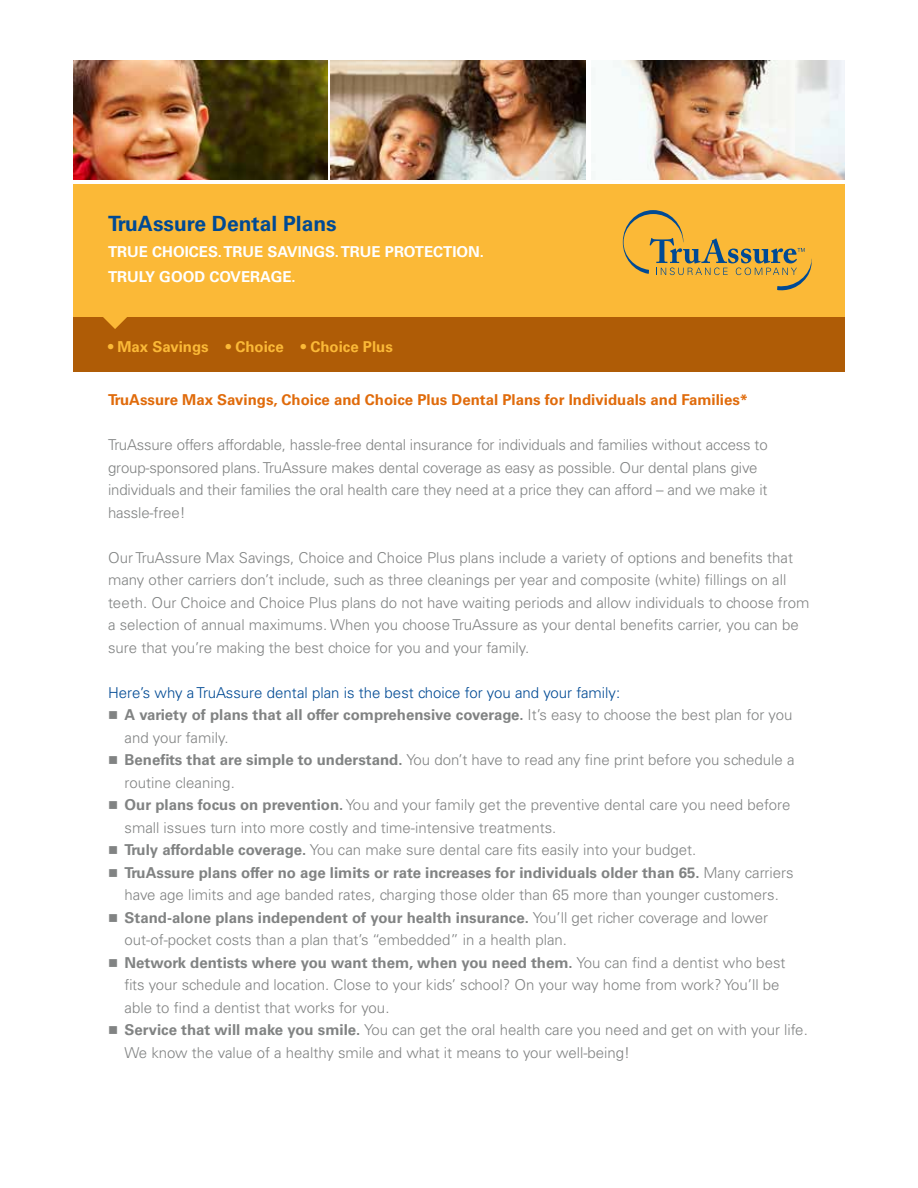
<style>
.page{position:relative;width:918px;height:1188px;background:#fff}
.page>*{position:absolute;margin:0;border:0;box-sizing:border-box;transform-origin:0 0}
.t1{font:700 21px "Univers LT Std";color:#004a94}
.t2{font:300 15px/22.5px "Univers LT Std";color:#818383}
.t3{font:700 15px/22.5px "Univers LT Std";color:#818383}
.t4{font:700 15px "Univers LT Std";color:#e06b0b}
.t5{font:300 15px "Univers LT Std";color:#004a94}
.t6{font:700 15px/25.5px "Univers LT Std";color:#fff}
.t7{font:700 15px "Univers LT Std";color:#fbb937}
.s1{font-weight:300}
.s2{font-weight:700}
</style>
<div class="page">
<div style="left:73px;top:316px;width:772px;height:56px;background:#af5c06"></div>
<div style="left:73px;top:184px;width:772px;height:132px;background:#fbb937"></div>
<svg style="left:102px;top:316px;width:26px;height:13px"></svg>
<img style="left:331px;top:61px;width:254px;height:118px">
<img style="left:73px;top:61px;width:255px;height:118px">
<img style="left:592px;top:61px;width:253px;height:118px">
<svg style="left:623px;top:210px;width:189px;height:80px"></svg>
<h1 class="t1" style="left:108px;top:212px;width:230px">TruAssure Dental Plans</h1>
<p class="t6" style="left:108px;top:239px;width:378px">TRUE CHOICES. TRUE SAVINGS. TRUE PROTECTION.<br>TRULY GOOD COVERAGE.</p>
<p class="t7" style="left:108px;top:338px;width:286px">• Max Savings • Choice • Choice Plus</p>
<p class="t4" style="left:108px;top:391px;width:642px">TruAssure Max Savings, Choice and Choice Plus Dental Plans for Individuals and Families*</p>
<p class="t2" style="left:108px;top:434px;width:661px">TruAssure offers affordable, hassle-free dental insurance for individuals and families without access to group-sponsored plans. TruAssure makes dental coverage as easy as possible. Our dental plans give individuals and their families the oral health care they need at a price they can afford – and we make it hassle-free!</p>
<p class="t2" style="left:108px;top:546px;width:703px">Our TruAssure Max Savings, Choice and Choice Plus plans include a variety of options and benefits that many other carriers don’t include, such as three cleanings per year and composite (white) fillings on all teeth. Our Choice and Choice Plus plans do not have waiting periods and allow individuals to choose from a selection of annual maximums. When you choose TruAssure as your dental benefits carrier, you can be sure that you’re making the best choice for you and your family.</p>
<p class="t5" style="left:108px;top:683px;width:514px">Here’s why a TruAssure dental plan is the best choice for you and your family:</p>
<p class="t3" style="left:124px;top:704px;width:669px;text-indent:-16px">■ A variety of plans that all offer comprehensive coverage. <span class="s1">It’s easy to choose the best plan for you and your family.</span></p>
<p class="t2" style="left:124px;top:749px;width:672px;text-indent:-16px">■ <span class="s2">Benefits that are simple to understand.</span> You don’t have to read any fine print before you schedule a routine cleaning.</p>
<p class="t2" style="left:124px;top:794px;width:668px;text-indent:-16px">■ <span class="s2">Our plans focus on prevention.</span> You and your family get the preventive dental care you need before small issues turn into more costly and time-intensive treatments.</p>
<p class="t2" style="left:108px;top:839px;width:590px">■ <span class="s2">Truly affordable coverage.</span> You can make sure dental care fits easily into your budget.</p>
<p class="t2" style="left:108px;top:861px;width:687px;text-align:center">■ <span class="s2">TruAssure plans offer no age limits or rate increases for individuals older than 65.</span> Many carriers have age limits and age banded rates, charging those older than 65 more than younger customers.</p>
<p class="t2" style="left:124px;top:906px;width:645px;text-indent:-16px">■ <span class="s2">Stand-alone plans independent of your health insurance.</span> You’ll get richer coverage and lower out-of-pocket costs than a plan that’s “embedded” in a health plan.</p>
<p class="t2" style="left:124px;top:951px;width:663px;text-indent:-16px">■ <span class="s2">Network dentists where you want them, when you need them.</span> You can find a dentist who best fits your schedule and location. Close to your kids’ school? On your way home from work? You’ll be able to find a dentist that works for you.</p>
<p class="t2" style="left:124px;top:1019px;width:685px;text-indent:-16px">■ <span class="s2">Service that will make you smile.</span> You can get the oral health care you need and get on with your life.<br>We know the value of a healthy smile and what it means to your well-being!</p>
</div>
